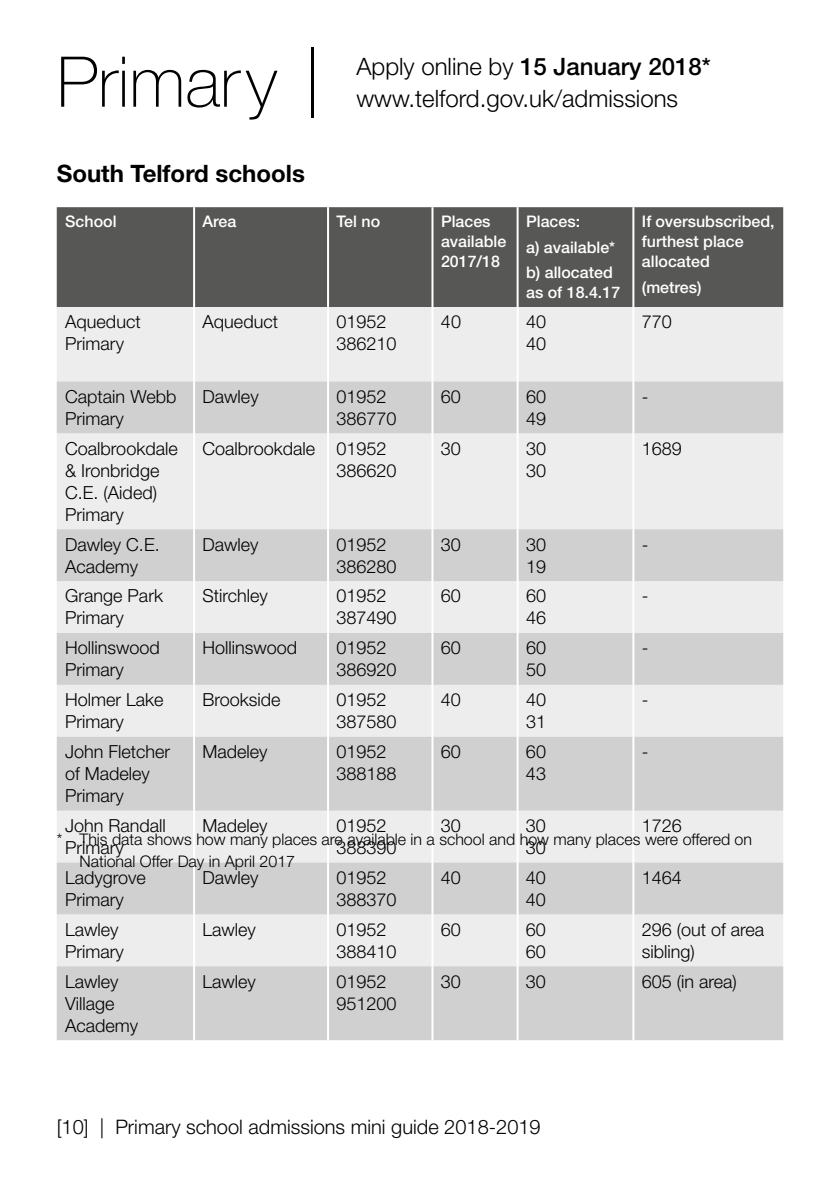
<style>
.page{position:relative;width:840px;height:1191px;background:#fff}
.page>*{position:absolute;margin:0;border:0;box-sizing:border-box;transform-origin:0 0}
.t1{font:100 70px "Helvetica Neue LT Std";color:#000}
.t2{font:300 24px "Helvetica Neue LT Std";color:#000}
.t3{font:500 24px "Helvetica Neue LT Std";color:#000}
.t4{font:700 24px "Helvetica Neue LT Std";color:#000}
.t5{font:300 20px "Helvetica Neue LT Std";color:#000}
.t6{font:300 18px/22px "Helvetica Neue LT Std";color:#000}
.t7{font:500 16px/20px "Helvetica Neue LT Std";color:#fff}
.t8{font:300 16px/22px "Helvetica Neue LT Std";color:#000}
.s1{font-weight:300}
</style>
<div class="page">
<div style="left:57px;top:207px;width:725px;height:100px;background:#575756"></div>
<div style="left:57px;top:307px;width:725px;height:74px;background:#ededed"></div>
<svg style="left:57px;top:381px;width:725px;height:659px;background:#ddd"></svg>
<hr style="left:193px;top:207px;width:2px;height:100px;background:#fff">
<hr style="left:193px;top:307px;width:2px;height:74px;background:#fff">
<hr style="left:193px;top:381px;width:2px;height:52px;background:#fff">
<hr style="left:193px;top:433px;width:2px;height:96px;background:#fff">
<hr style="left:193px;top:529px;width:2px;height:52px;background:#fff">
<hr style="left:193px;top:581px;width:2px;height:52px;background:#fff">
<hr style="left:193px;top:633px;width:2px;height:52px;background:#fff">
<hr style="left:193px;top:685px;width:2px;height:51px;background:#fff">
<hr style="left:193px;top:736px;width:2px;height:74px;background:#fff">
<hr style="left:193px;top:810px;width:2px;height:52px;background:#fff">
<hr style="left:193px;top:862px;width:2px;height:52px;background:#fff">
<hr style="left:193px;top:914px;width:2px;height:52px;background:#fff">
<hr style="left:193px;top:966px;width:2px;height:74px;background:#fff">
<hr style="left:327px;top:307px;width:2px;height:74px;background:#fff">
<hr style="left:327px;top:381px;width:2px;height:52px;background:#fff">
<hr style="left:327px;top:433px;width:2px;height:96px;background:#fff">
<hr style="left:327px;top:529px;width:2px;height:52px;background:#fff">
<hr style="left:327px;top:581px;width:2px;height:52px;background:#fff">
<hr style="left:327px;top:633px;width:2px;height:52px;background:#fff">
<hr style="left:327px;top:685px;width:2px;height:51px;background:#fff">
<hr style="left:327px;top:736px;width:2px;height:74px;background:#fff">
<hr style="left:327px;top:810px;width:2px;height:52px;background:#fff">
<hr style="left:327px;top:862px;width:2px;height:52px;background:#fff">
<hr style="left:327px;top:914px;width:2px;height:52px;background:#fff">
<hr style="left:327px;top:966px;width:2px;height:74px;background:#fff">
<hr style="left:431px;top:307px;width:2px;height:74px;background:#fff">
<hr style="left:431px;top:381px;width:2px;height:52px;background:#fff">
<hr style="left:431px;top:433px;width:2px;height:96px;background:#fff">
<hr style="left:431px;top:529px;width:2px;height:52px;background:#fff">
<hr style="left:431px;top:581px;width:2px;height:52px;background:#fff">
<hr style="left:431px;top:633px;width:2px;height:52px;background:#fff">
<hr style="left:431px;top:685px;width:2px;height:51px;background:#fff">
<hr style="left:431px;top:736px;width:2px;height:74px;background:#fff">
<hr style="left:431px;top:810px;width:2px;height:52px;background:#fff">
<hr style="left:431px;top:862px;width:2px;height:52px;background:#fff">
<hr style="left:431px;top:914px;width:2px;height:52px;background:#fff">
<hr style="left:431px;top:966px;width:2px;height:74px;background:#fff">
<hr style="left:516px;top:307px;width:2px;height:74px;background:#fff">
<hr style="left:516px;top:381px;width:2px;height:52px;background:#fff">
<hr style="left:516px;top:433px;width:2px;height:96px;background:#fff">
<hr style="left:516px;top:529px;width:2px;height:52px;background:#fff">
<hr style="left:516px;top:581px;width:2px;height:52px;background:#fff">
<hr style="left:516px;top:633px;width:2px;height:52px;background:#fff">
<hr style="left:516px;top:685px;width:2px;height:51px;background:#fff">
<hr style="left:516px;top:736px;width:2px;height:74px;background:#fff">
<hr style="left:516px;top:810px;width:2px;height:52px;background:#fff">
<hr style="left:516px;top:862px;width:2px;height:52px;background:#fff">
<hr style="left:516px;top:914px;width:2px;height:52px;background:#fff">
<hr style="left:516px;top:966px;width:2px;height:74px;background:#fff">
<hr style="left:632px;top:307px;width:2px;height:74px;background:#fff">
<hr style="left:632px;top:381px;width:2px;height:52px;background:#fff">
<hr style="left:632px;top:433px;width:2px;height:96px;background:#fff">
<hr style="left:632px;top:529px;width:2px;height:52px;background:#fff">
<hr style="left:632px;top:581px;width:2px;height:52px;background:#fff">
<hr style="left:632px;top:633px;width:2px;height:52px;background:#fff">
<hr style="left:632px;top:685px;width:2px;height:51px;background:#fff">
<hr style="left:632px;top:736px;width:2px;height:74px;background:#fff">
<hr style="left:632px;top:810px;width:2px;height:52px;background:#fff">
<hr style="left:632px;top:862px;width:2px;height:52px;background:#fff">
<hr style="left:632px;top:914px;width:2px;height:52px;background:#fff">
<hr style="left:632px;top:966px;width:2px;height:74px;background:#fff">
<hr style="left:327px;top:207px;width:2px;height:100px;background:#fff">
<hr style="left:431px;top:207px;width:2px;height:100px;background:#fff">
<hr style="left:516px;top:207px;width:2px;height:100px;background:#fff">
<hr style="left:632px;top:207px;width:2px;height:100px;background:#fff">
<h1 class="t1" style="left:57px;top:42px;width:265px">Primary |</h1>
<h2 class="t3" style="left:356px;top:52px;width:355px"><span class="s1">Apply online by</span> 15 January 2018*</h2>
<h2 class="t2" style="left:356px;top:84px;width:323px">www.telford.gov.uk/admissions</h2>
<h2 class="t4" style="left:57px;top:159px;width:249px">South Telford schools</h2>
<p class="t7" style="left:65px;top:211px;width:53px">School</p>
<p class="t7" style="left:202px;top:211px;width:35px">Area</p>
<p class="t7" style="left:336px;top:211px;width:45px">Tel no</p>
<p class="t7" style="left:441px;top:211px;width:67px">Places available<br>2017/18</p>
<p class="t7" style="left:526px;top:208px;width:90px;line-height:25.6px">Places:<br>a) available* b) allocated</p>
<p class="t7" style="left:526px;top:283px;width:95px">as of 18.4.17</p>
<p class="t7" style="left:641px;top:211px;width:134px">If oversubscribed, furthest place allocated</p>
<p class="t7" style="left:641px;top:277px;width:61px">(metres)</p>
<p class="t6" style="left:65px;top:310px;width:77px">Aqueduct<br>Primary</p>
<p class="t6" style="left:202px;top:310px;width:77px">Aqueduct</p>
<p class="t6" style="left:336px;top:310px;width:62px">01952<br>386210</p>
<p class="t6" style="left:440px;top:310px;width:22px">40</p>
<p class="t6" style="left:526px;top:310px;width:22px">40<br>40</p>
<p class="t6" style="left:641px;top:310px;width:32px">770</p>
<p class="t6" style="left:65px;top:385px;width:113px">Captain Webb<br>Primary</p>
<p class="t6" style="left:202px;top:385px;width:58px">Dawley</p>
<p class="t6" style="left:336px;top:385px;width:62px">01952<br>386770</p>
<p class="t6" style="left:440px;top:385px;width:22px">60</p>
<p class="t6" style="left:526px;top:385px;width:22px">60<br>49</p>
<p class="t6" style="left:641px;top:385px;width:8px">-</p>
<p class="t6" style="left:65px;top:437px;width:114px">Coalbrookdale &amp; Ironbridge<br>C.E. (Aided)<br>Primary</p>
<p class="t6" style="left:336px;top:437px;width:62px;text-indent:-134px">Coalbrookdale 01952<br>386620</p>
<p class="t6" style="left:440px;top:437px;width:22px">30</p>
<p class="t6" style="left:525px;top:437px;width:22px">30<br>30</p>
<p class="t6" style="left:641px;top:437px;width:42px">1689</p>
<p class="t6" style="left:65px;top:533px;width:96px">Dawley C.E.<br>Academy</p>
<p class="t6" style="left:202px;top:533px;width:58px">Dawley</p>
<p class="t6" style="left:336px;top:533px;width:62px">01952<br>386280</p>
<p class="t6" style="left:440px;top:533px;width:22px">30</p>
<p class="t6" style="left:525px;top:533px;width:22px">30<br>19</p>
<p class="t6" style="left:641px;top:533px;width:8px">-</p>
<p class="t6" style="left:65px;top:584px;width:99px">Grange Park<br>Primary</p>
<p class="t6" style="left:202px;top:584px;width:67px">Stirchley</p>
<p class="t6" style="left:336px;top:584px;width:62px">01952<br>387490</p>
<p class="t6" style="left:440px;top:584px;width:22px">60</p>
<p class="t6" style="left:525px;top:584px;width:22px">60<br>46</p>
<p class="t6" style="left:641px;top:584px;width:8px">-</p>
<p class="t6" style="left:65px;top:636px;width:96px">Hollinswood<br>Primary</p>
<p class="t6" style="left:202px;top:636px;width:96px">Hollinswood</p>
<p class="t6" style="left:336px;top:636px;width:62px">01952<br>386920</p>
<p class="t6" style="left:440px;top:636px;width:22px">60</p>
<p class="t6" style="left:525px;top:636px;width:22px">60<br>50</p>
<p class="t6" style="left:641px;top:636px;width:8px">-</p>
<p class="t6" style="left:65px;top:688px;width:100px">Holmer Lake<br>Primary</p>
<p class="t6" style="left:202px;top:688px;width:80px">Brookside</p>
<p class="t6" style="left:336px;top:688px;width:62px">01952<br>387580</p>
<p class="t6" style="left:440px;top:688px;width:22px">40</p>
<p class="t6" style="left:525px;top:688px;width:22px">40<br>31</p>
<p class="t6" style="left:641px;top:688px;width:8px">-</p>
<p class="t6" style="left:65px;top:740px;width:107px">John Fletcher of Madeley<br>Primary</p>
<p class="t6" style="left:202px;top:740px;width:67px">Madeley</p>
<p class="t6" style="left:336px;top:740px;width:62px">01952<br>388188</p>
<p class="t6" style="left:440px;top:740px;width:22px">60</p>
<p class="t6" style="left:525px;top:740px;width:22px">60<br>43</p>
<p class="t6" style="left:641px;top:740px;width:8px">-</p>
<p class="t6" style="left:65px;top:814px;width:102px">John Randall<br>Primary</p>
<p class="t6" style="left:202px;top:814px;width:67px">Madeley</p>
<p class="t6" style="left:336px;top:814px;width:62px">01952<br>388390</p>
<p class="t6" style="left:440px;top:814px;width:22px">30</p>
<p class="t6" style="left:525px;top:814px;width:22px">30<br>30</p>
<p class="t6" style="left:641px;top:814px;width:42px">1726</p>
<p class="t6" style="left:65px;top:866px;width:82px">Ladygrove<br>Primary</p>
<p class="t6" style="left:202px;top:866px;width:58px">Dawley</p>
<p class="t6" style="left:336px;top:866px;width:62px">01952<br>388370</p>
<p class="t6" style="left:440px;top:866px;width:22px">40</p>
<p class="t6" style="left:525px;top:866px;width:22px">40<br>40</p>
<p class="t6" style="left:641px;top:866px;width:42px">1464</p>
<p class="t6" style="left:65px;top:918px;width:60px">Lawley<br>Primary</p>
<p class="t6" style="left:202px;top:918px;width:55px">Lawley</p>
<p class="t6" style="left:336px;top:918px;width:62px">01952<br>388410</p>
<p class="t6" style="left:440px;top:918px;width:22px">60</p>
<p class="t6" style="left:525px;top:918px;width:22px">60<br>60</p>
<p class="t6" style="left:641px;top:918px;width:124px">296 (out of area sibling)</p>
<p class="t6" style="left:65px;top:969px;width:75px">Lawley<br>Village<br>Academy</p>
<p class="t6" style="left:202px;top:969px;width:55px">Lawley</p>
<p class="t6" style="left:336px;top:969px;width:62px">01952<br>951200</p>
<p class="t6" style="left:440px;top:969px;width:22px">30</p>
<p class="t6" style="left:525px;top:969px;width:22px">30</p>
<p class="t6" style="left:641px;top:969px;width:97px">605 (in area)</p>
<p class="t8" style="left:79px;top:828px;width:673px;text-indent:-23px">* This data shows how many places are available in a school and how many places were offered on<br>National Offer Day in April 2017</p>
<p class="t5" style="left:57px;top:1114px;width:485px">[10] | Primary school admissions mini guide 2018-2019</p>
</div>
